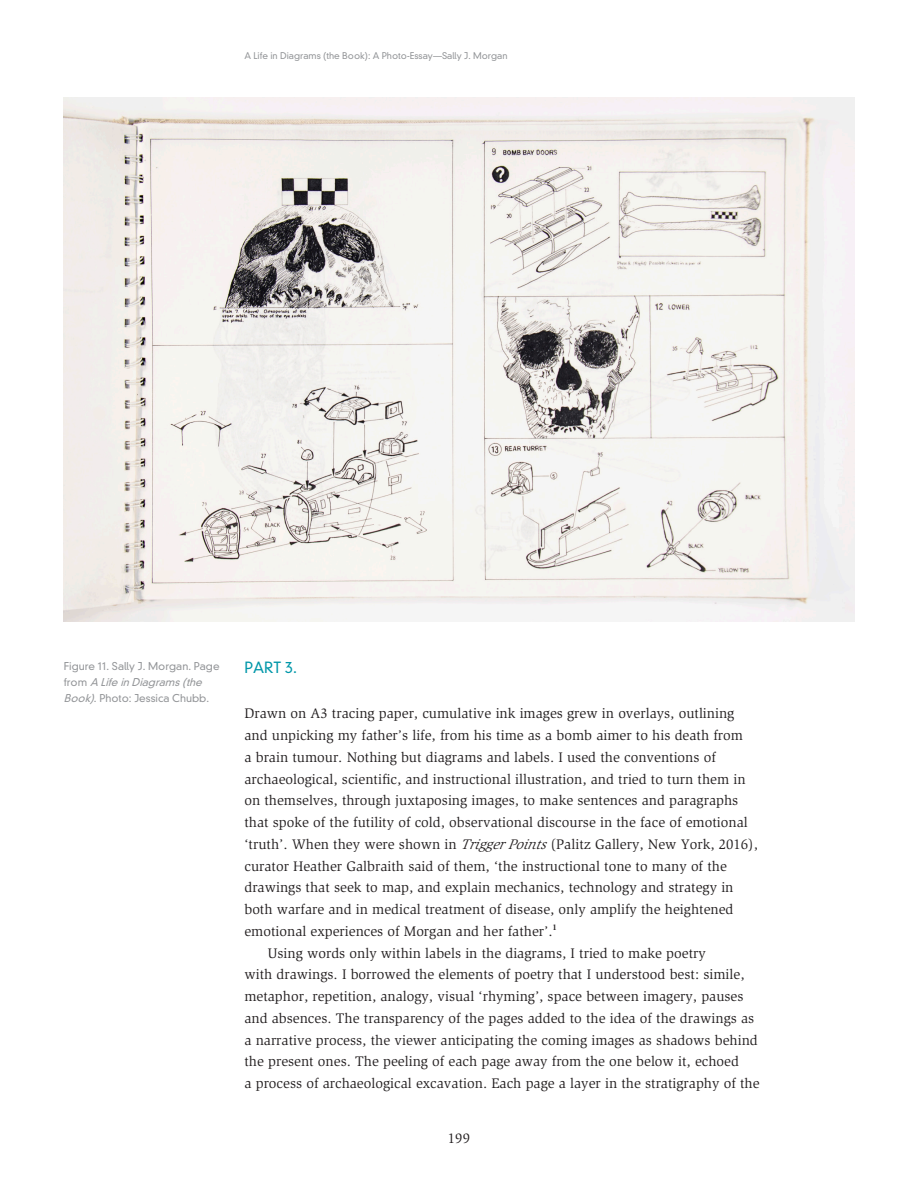
<style>
.page{position:relative;width:918px;height:1188px;background:#fff}
.page>*{position:absolute;margin:0;border:0;box-sizing:border-box;transform-origin:0 0}
.t1{font:300 15px "DIN Neuzeit Grotesk";color:#0097a9}
.P__Indent{font:14.25px/21.8px "Slimbach";color:#231f20}
.Figures{font:300 10.5px/16.2px "DIN Neuzeit Grotesk";color:#939598}
.t2{font:300 9px "DIN Neuzeit Grotesk";color:#939598}
.s1{font-style:italic}
</style>
<div class="page">
<img style="left:64px;top:98px;width:790px;height:523px">
<p class="t2" style="left:244px;top:50px;width:265px">A Life in Diagrams (the Book): A Photo-Essay—Sally J. Morgan</p>
<p class="Figures" style="left:64px;top:658px;width:157px">Figure 11. Sally J. Morgan. Page f r o m <span class="s1">A Life inDiagrams (the<br>Book)</span>. Photo: Jessica Chubb.</p>
<h5 class="t1" style="left:244px;top:659px;width:54px">PART 3.</h5>
<p class="P__Indent" style="left:244px;top:703px;width:515px">Drawn on A3 tracing paper, cumulative ink images grew in overlays, outlining and unpicking my father’s life, from his time as a bomb aimer to his death from<br>a brain tumour. Nothing but diagrams and labels. I used the conventions of archaeological, scientific, and instructional illustration, and tried to turn them in on themselves, through juxtaposing images, to make sentences and paragraphs that spoke of the futility of cold, observational discourse in the face of emotional ‘truth’. When they were shown in <span class="s1">Trigger Points</span> (Palitz Gallery, New York, 2016), curator Heather Galbraith said of them, ‘the instructional tone to many of the drawings that seek to map, and explain mechanics, technology and strategy in both warfare and in medical treatment of disease, only amplify the heightened emotional experiences of Morgan and her father’.<sup>1</sup></p>
<p class="P__Indent" style="left:244px;top:942px;width:517px;text-indent:23px">Using words only within labels in the diagrams, I tried to make poetry<br>with drawings. I borrowed the elements of poetry that I understood best: simile, metaphor, repetition, analogy, visual ‘rhyming’, space between imagery, pauses and absences. The transparency of the pages added to the idea of the drawings as a narrative process, the viewer anticipating the coming images as shadows behind the present ones. The peeling of each page away from the one below it, echoed<br>a process of archaeological excavation. Each page a layer in the stratigraphy of the</p>
<p class="P__Indent" style="left:448px;top:1128px;width:24px">199</p>
</div>
